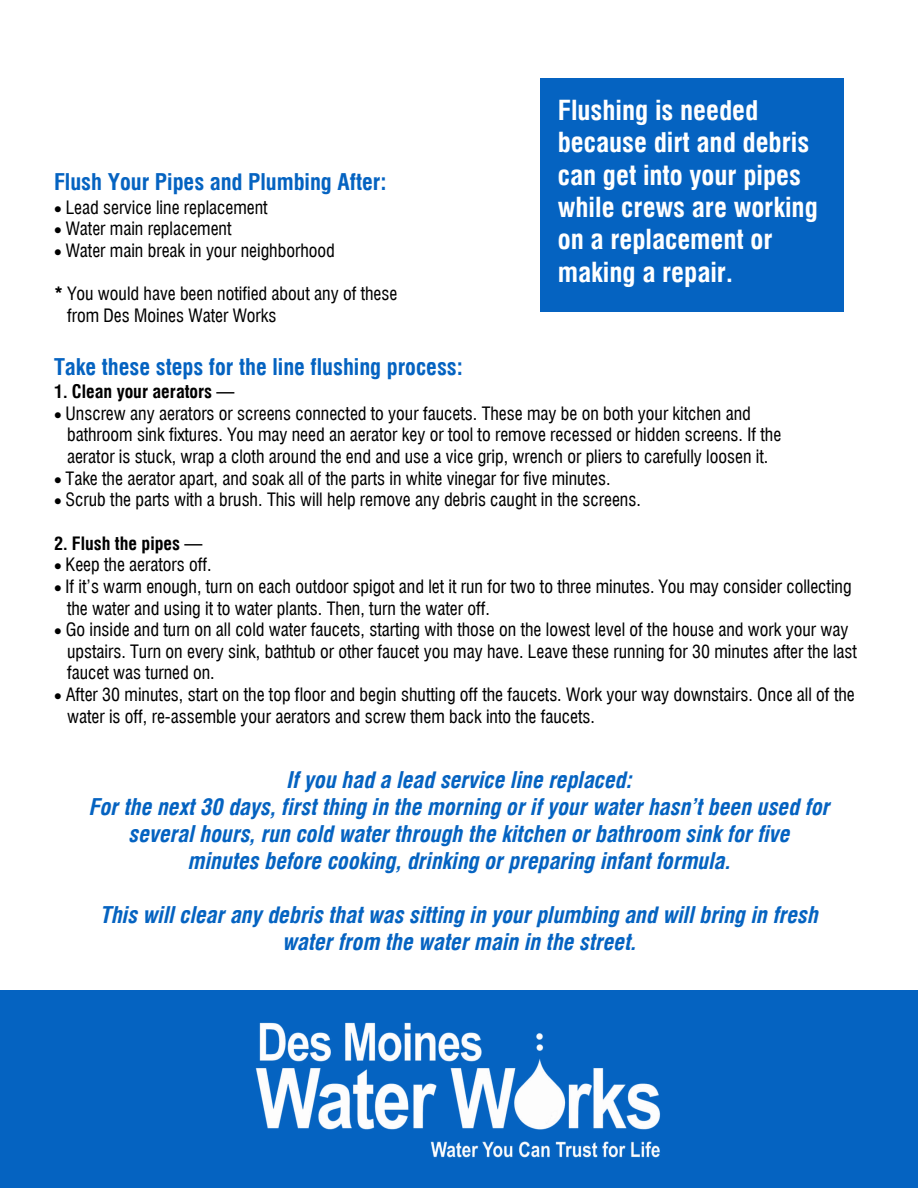
<style>
.page{position:relative;width:918px;height:1188px;background:#fff}
.page>*{position:absolute;margin:0;border:0;box-sizing:border-box;transform-origin:0 0}
.t1{font:27px/32.4px "Corporate Condensed Bold SWFTE";color:#fff}
.t2{font:italic 22.5px/27px "Corporate Condensed Bold SWFTE";color:#0563c1;text-align:center}
.t3{font:22.5px "Corporate Condensed Bold SWFTE";color:#0563c1}
.t4{font:18px/21.6px "Corporate Condensed Regular SWFTE";color:#000}
.t5{font:18px "Corporate Condensed Bold SWFTE";color:#000}
.s1{font-family:"Corporate Condensed Bold SWFTE"}
.s2{font-family:"Corporate Condensed Regular SWFTE"}
</style>
<div class="page">
<div style="left:541px;top:78px;width:303px;height:234px;background:#0563c1"></div>
<div style="left:0;top:990px;width:918px;height:198px;background:#0563c1"></div>
<img style="left:255px;top:1022px;width:405px;height:136px">
<p class="t1" style="left:558px;top:94px;width:261px">Flushing is needed because dirt and debris can get into your pipes while crews are working on a replacement or making a repair.</p>
<p class="t3" style="left:54px;top:169px;width:334px">Flush Your Pipes and Plumbing After:</p>
<p class="t4" style="left:54px;top:197px;width:215px">• Lead service line replacement</p>
<p class="t4" style="left:54px;top:218px;width:179px">• Water main replacement</p>
<p class="t4" style="left:54px;top:240px;width:282px">• Water main break in your neighborhood</p>
<p class="t4" style="left:67px;top:283px;width:332px;text-indent:-13px"><span class="s1">*</span> You would have been notified about any of these from Des Moines Water Works</p>
<p class="t3" style="left:54px;top:354px;width:410px">Take these steps for the line flushing process:</p>
<p class="t5" style="left:54px;top:381px;width:182px">1. Clean your aerators <span class="s2">—</span></p>
<p class="t4" style="left:67px;top:403px;width:716px;text-indent:-13px">• Unscrew any aerators or screens connected to your faucets. These may be on both your kitchen and bathroom sink fixtures. You may need an aerator key or tool to remove recessed or hidden screens. If the aerator is stuck, wrap a cloth around the end and use a vice grip, wrench or pliers to carefully loosen it.</p>
<p class="t4" style="left:54px;top:468px;width:558px">• Take the aerator apart, and soak all of the parts in white vinegar for five minutes.</p>
<p class="t4" style="left:54px;top:489px;width:588px">• Scrub the parts with a brush. This will help remove any debris caught in the screens.</p>
<p class="t5" style="left:54px;top:533px;width:150px">2. Flush the pipes —</p>
<p class="t4" style="left:54px;top:554px;width:159px">• Keep the aerators off.</p>
<p class="t4" style="left:67px;top:576px;width:786px;text-indent:-13px">• If it’s warm enough, turn on each outdoor spigot and let it run for two to three minutes. You may consider collecting the water and using it to water plants. Then, turn the water off.</p>
<p class="t4" style="left:67px;top:619px;width:791px;text-indent:-13px">• Go inside and turn on all cold water faucets, starting with those on the lowest level of the house and work your way upstairs. Turn on every sink, bathtub or other faucet you may have. Leave these running for 30 minutes after the last faucet was turned on.</p>
<p class="t4" style="left:67px;top:684px;width:789px;text-indent:-13px">• After 30 minutes, start on the top floor and begin shutting off the faucets. Work your way downstairs. Once all of the water is off, re-assemble your aerators and screw them back into the faucets.</p>
<p class="t2" style="left:88px;top:766px;width:742px">If you had a lead service line replaced:<br>For the next 30 days, first thing in the morning or if your water hasn’t been used for several hours, run cold water through the kitchen or bathroom sink for five<br>minutes before cooking, drinking or preparing infant formula.</p>
<p class="t2" style="left:100px;top:902px;width:719px">This will clear any debris that was sitting in your plumbing and will bring in fresh water from the water main in the street.</p>
</div>
